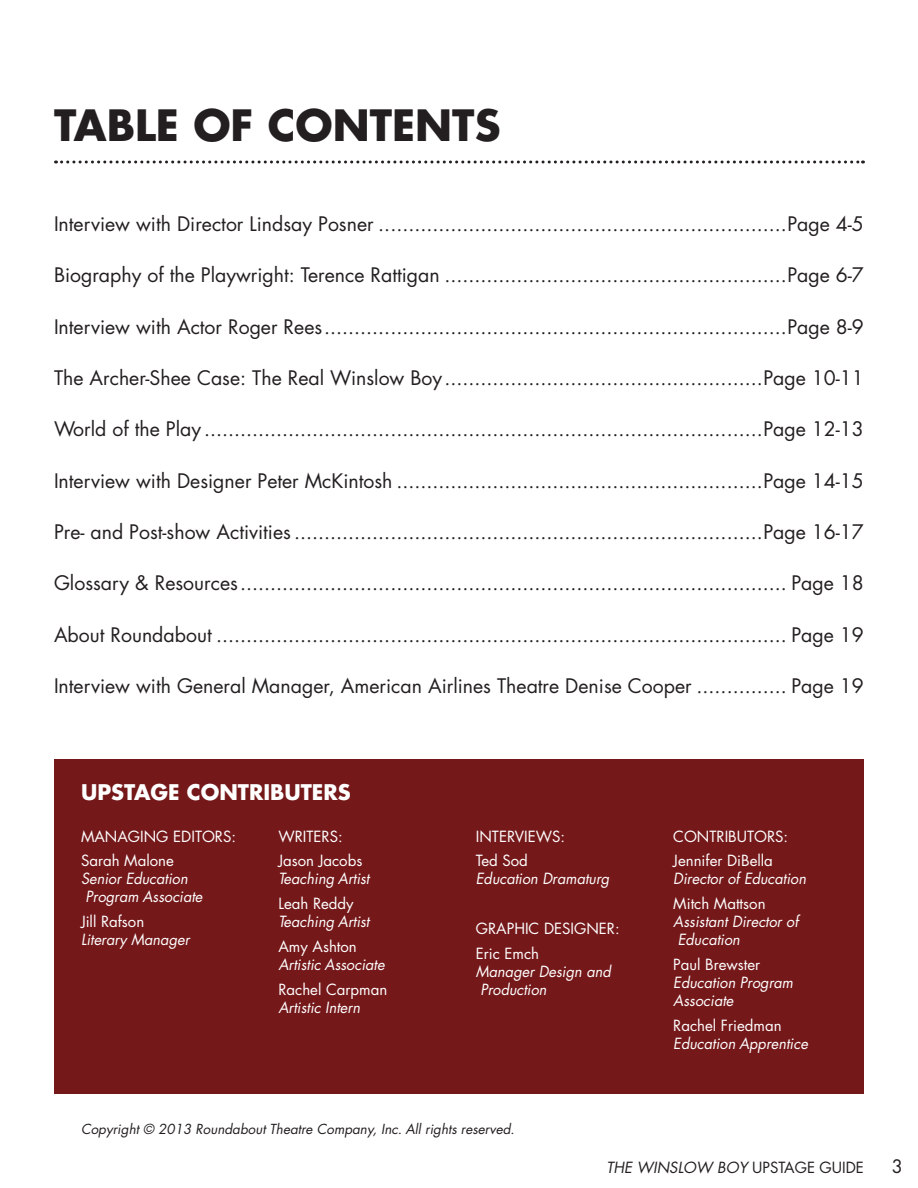
<style>
.page{position:relative;width:918px;height:1188px;background:#fff}
.page>*{position:absolute;margin:0;border:0;box-sizing:border-box;transform-origin:0 0}
.t1{font:700 42px "Futura";color:#231f20}
.t2{font:700 21px "Futura";color:#fff}
.t3{font:19.5px "Futura";color:#231f20}
.t4{font:18px "Futura";color:#231f20}
.t5{font:italic 15px/18px "Futura";color:#fff}
.t6{font:15px/24.8px "Futura";color:#fff}
.t7{font:italic 15px "Futura";color:#231f20}
.t8{font:italic 13.5px "Futura";color:#231f20}
.s1{font-style:normal}
</style>
<div class="page">
<svg style="left:56px;top:161px;width:807px;height:3px"></svg>
<div style="left:54px;top:759px;width:810px;height:335px;background:#75181a"></div>
<h1 class="t1" style="left:54px;top:98px;width:448px">TABLE OF CONTENTS</h1>
<p class="t3" style="left:54px;top:211px;width:812px">Interview with Director Lindsay Posner ....................................................................Page 4-5</p>
<p class="t3" style="left:54px;top:263px;width:812px">Biography of the Playwright: Terence Rattigan .........................................................Page 6-7</p>
<p class="t3" style="left:54px;top:314px;width:812px">Interview with Actor Roger Rees .............................................................................Page 8-9</p>
<p class="t3" style="left:54px;top:365px;width:812px">The Archer-Shee Case: The Real Winslow Boy .....................................................Page 10-11</p>
<p class="t3" style="left:54px;top:417px;width:812px">World of the Play .............................................................................................Page 12-13</p>
<p class="t3" style="left:54px;top:468px;width:812px">Interview with Designer Peter McKintosh .............................................................Page 14-15</p>
<p class="t3" style="left:54px;top:519px;width:812px">Pre- and Post-show Activities ..............................................................................Page 16-17</p>
<p class="t3" style="left:54px;top:571px;width:812px">Glossary &amp; Resources ........................................................................................... Page 18</p>
<p class="t3" style="left:54px;top:622px;width:812px">About Roundabout ............................................................................................... Page 19</p>
<p class="t3" style="left:54px;top:673px;width:812px">Interview with General Manager, American Airlines Theatre Denise Cooper ............... Page 19</p>
<p class="t2" style="left:81px;top:778px;width:271px">UPSTAGE CONTRIBUTERS</p>
<p class="t6" style="left:81px;top:824px;width:157px">MANAGING EDITORS:<br>Sarah Malone</p>
<p class="t5" style="left:81px;top:870px;width:123px">Senior Education<br>Program Associate</p>
<p class="t6" style="left:81px;top:909px;width:65px">Jill Rafson</p>
<p class="t5" style="left:81px;top:931px;width:110px">Literary Manager</p>
<p class="t6" style="left:278px;top:824px;width:85px">WRITERS:<br>Jason Jacobs</p>
<p class="t5" style="left:278px;top:870px;width:93px">Teaching Artist</p>
<p class="t6" style="left:278px;top:891px;width:77px">Leah Reddy</p>
<p class="t5" style="left:278px;top:913px;width:93px">Teaching Artist</p>
<p class="t6" style="left:278px;top:934px;width:80px">Amy Ashton</p>
<p class="t5" style="left:278px;top:956px;width:108px">Artistic Associate</p>
<p class="t6" style="left:278px;top:977px;width:110px">Rachel Carpman</p>
<p class="t5" style="left:278px;top:998px;width:83px">Artistic Intern</p>
<p class="t6" style="left:476px;top:824px;width:91px">INTERVIEWS:<br>Ted Sod</p>
<p class="t5" style="left:476px;top:870px;width:135px">Education Dramaturg</p>
<p class="t6" style="left:476px;top:916px;width:145px">GRAPHIC DESIGNER:<br>Eric Emch</p>
<p class="t5" style="left:476px;top:962px;width:136px">Manager Design and<br>Production</p>
<p class="t8" style="left:81px;top:1120px;width:435px">Copyright © 2013 Roundabout Theatre Company, Inc. All rights reserved<span class="s1">.</span></p>
<p class="t6" style="left:673px;top:824px;width:116px">CONTRIBUTORS:<br>Jennifer DiBella</p>
<p class="t5" style="left:673px;top:870px;width:134px">Director of Education</p>
<p class="t6" style="left:673px;top:891px;width:94px">Mitch Mattson</p>
<p class="t5" style="left:673px;top:913px;width:127px">Assistant Director of<br>Education</p>
<p class="t6" style="left:673px;top:952px;width:89px">Paul Brewster</p>
<p class="t5" style="left:673px;top:974px;width:121px">Education Program<br>Associate</p>
<p class="t6" style="left:673px;top:1013px;width:110px">Rachel Friedman</p>
<p class="t5" style="left:673px;top:1034px;width:136px">Education Apprentice</p>
<p class="t7" style="left:606px;top:1158px;width:259px">THE WINSLOW BOY <span class="s1">UPSTAGE GUIDE</span></p>
<p class="t4" style="left:892px;top:1155px;width:13px">3</p>
</div>
